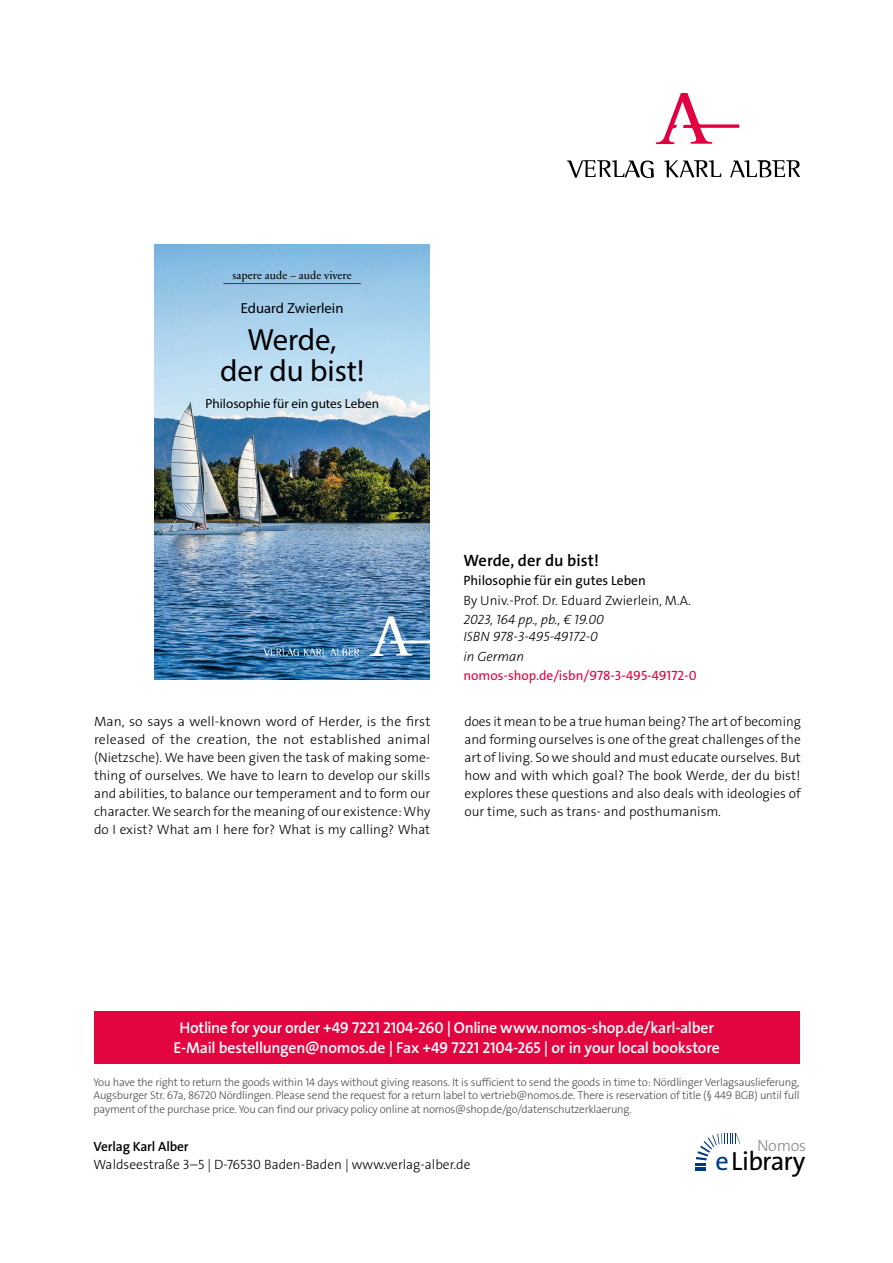
<style>
.page{position:relative;width:893px;height:1263px;background:#fff}
.page>*{position:absolute;margin:0;border:0;box-sizing:border-box;transform-origin:0 0}
.t1{font:30.75px/30.8px "Myriad Pro";color:#000;text-align:center}
.t2{font:26.4px "The Sans Os F";letter-spacing:-.03em;color:#000}
.t3{font:600 16.5px "The Sans Os F";color:#000}
.t4{font:300 16.2px "The Sans Os F";letter-spacing:-.02em;color:#87888a}
.t5{font:600 15.75px/21px "The Sans Os F";letter-spacing:-.015em;color:#fff;text-align:center}
.t6{font:14.55px "Myriad Pro";color:#000}
.t7{font:300 13.5px/18px "The Sans Os F";color:#000;text-align:justify}
.t8{font:italic 300 13.5px/17.2px "The Sans Os F";color:#000}
.t9{font:13.5px "The Sans Os F";color:#e20540}
.t10{font:13.5px "The Sans Os F";color:#000}
.t11{font:600 13.5px "The Sans Os F";letter-spacing:-.01em;color:#000}
.t12{font:13.2px "Myriad Pro";color:#000}
.t13{font:300 11.25px/13.5px "The Sans Os F";letter-spacing:-.02em;color:#4b4b4d;text-align:justify}
.t14{font:11.25px "Sabon Next LT Pro";color:#000}
.s1{color:#003882}
</style>
<div class="page">
<div style="left:94px;top:1011px;width:705px;height:52px;background:#e20540"></div>
<svg style="left:695px;top:1133px;width:45px;height:38px"></svg>
<svg style="left:567px;top:160px;width:87px;height:18px"></svg>
<svg style="left:664px;top:160px;width:57px;height:17px"></svg>
<svg style="left:730px;top:160px;width:69px;height:17px"></svg>
<svg style="left:656px;top:94px;width:83px;height:50px"></svg>
<img style="left:155px;top:245px;width:275px;height:434px">
<hr style="left:223px;top:283px;width:138px;height:1px;background:#8b1a3c">
<img style="left:263px;top:616px;width:167px;height:39px">
<p class="t14" style="left:232px;top:266px;width:121px">sapere aude – aude vivere</p>
<p class="t6" style="left:241px;top:299px;width:104px">Eduard Zwierlein</p>
<h1 class="t1" style="left:220px;top:324px;width:146px">Werde,<br>der du bist!</h1>
<p class="t12" style="left:206px;top:395px;width:175px">Philosophie für ein gutes Leben</p>
<p class="t3" style="left:463px;top:550px;width:137px">Werde, der du bist!</p>
<p class="t10" style="left:463px;top:575px;width:184px">Philosophie für ein gutes Leben</p>
<p class="t7" style="left:463px;top:591px;width:229px">By Univ.-Prof. Dr. Eduard Zwierlein, M.A.</p>
<p class="t8" style="left:463px;top:611px;width:142px">2023, 164 pp., pb., € 19.00<br>ISBN 978-3-495-49172-0</p>
<p class="t8" style="left:463px;top:648px;width:62px">in German</p>
<p class="t9" style="left:463px;top:670px;width:235px">nomos-shop.de/isbn/978-3-495-49172-0</p>
<p class="t7" style="left:94px;top:713px;width:338px">Man, so says a well-known word of Herder, is the first released of the creation, the not established animal (Nietzsche). We have been given the task of making some&shy;thing of ourselves. We have to learn to develop our skills and abilities, to balance our temperament and to form our character. We search for the meaning of our existence: Why do I exist? What am I here for? What is my calling? What</p>
<p class="t7" style="left:464px;top:713px;width:338px">does it mean to be a true human being? The art of becoming and forming ourselves is one of the great challenges of the art of living. So we should and must educate ourselves. But how and with which goal? The book Werde, der du bist! explores these questions and also deals with ideologies of our time, such as trans- and posthumanism.</p>
<p class="t5" style="left:174px;top:1017px;width:548px">Hotline for your order +49 7221 2104-260 | Online www.nomos-shop.de/karl-alber<br>E-Mail bestellungen@nomos.de | Fax +49 7221 2104-265 | or in your local bookstore</p>
<p class="t13" style="left:94px;top:1075px;width:707px">You have the right to return the goods within 14 days without giving reasons. It is sufficient to send the goods in time to: Nördlinger Verlagsauslieferung, Augsburger Str. 67a, 86720 Nördlingen. Please send the request for a return label to vertrieb@nomos.de. There is reservation of title (§ 449 BGB) until full payment of the purchase price. You can find our privacy policy online at nomos@shop.de/go/datenschutzerklaerung.</p>
<p class="t4" style="left:757px;top:1135px;width:51px">Nomos</p>
<p class="t11" style="left:94px;top:1138px;width:97px">Verlag Karl Alber</p>
<p class="t7" style="left:94px;top:1156px;width:378px">Waldseestraße 3–5 | D-76530 Baden-Baden | www.verlag-alber.de</p>
<h2 class="t2" style="left:715px;top:1151px;width:91px"><span class="s1">e</span>Library</h2>
</div>
